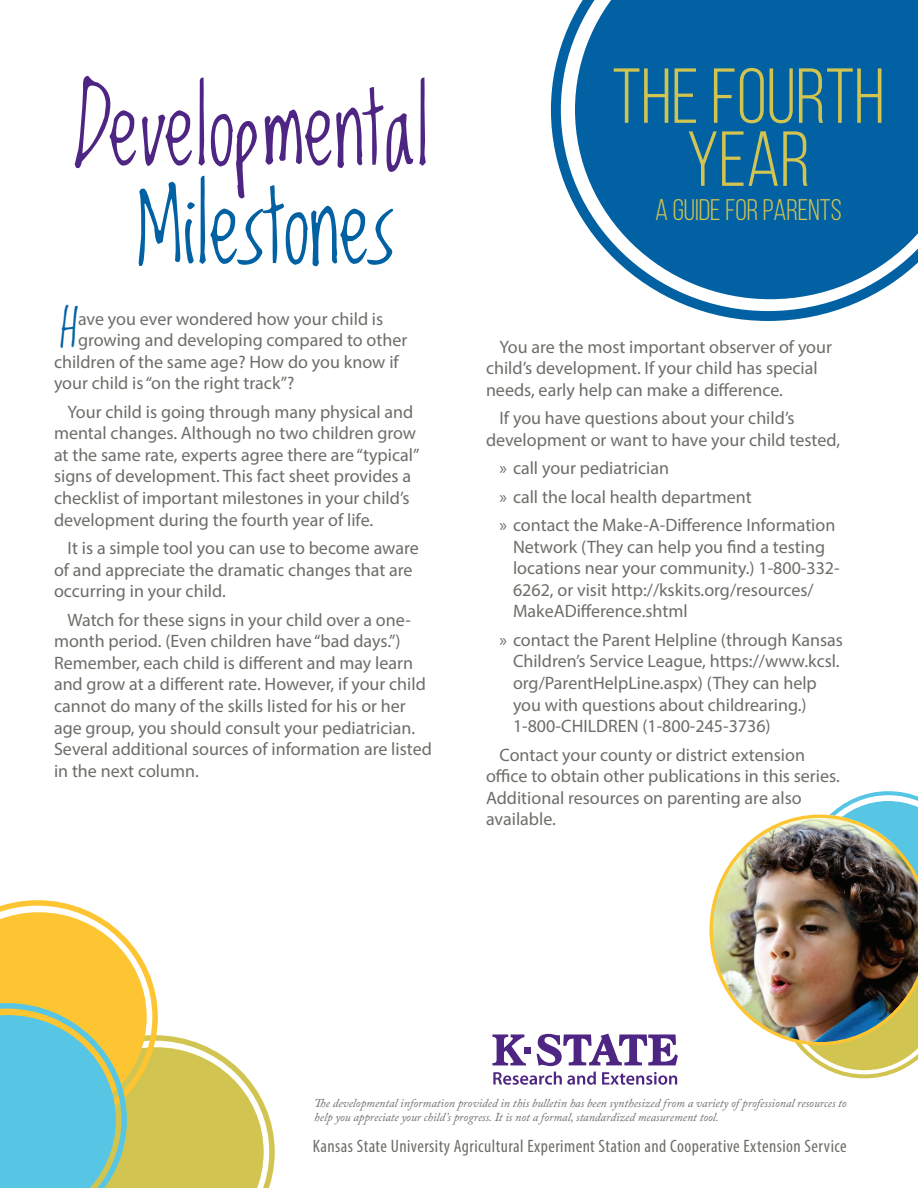
<style>
.page{position:relative;width:918px;height:1188px;background:#fff}
.page>*{position:absolute;margin:0;border:0;box-sizing:border-box;transform-origin:0 0}
.t1{font:88.8px "Lovedbythe King";color:#4e2582}
.t2{font:88.8px "Lovedbythe King";color:#0161a2}
.t3{font:77.85px/63px "Bebas Neue";color:#d2c451;text-align:center}
.Body{font:42px "Lovedbythe King";color:#0161a2}
.t4{font:29.85px "Bebas Neue";color:#d2c451}
.Body-2{font:18px/21.6px "Myriad Pro";color:#6d6d68}
.t5{font:condensed 18px "Myriad Pro";letter-spacing:.025em;color:#6d6d68}
.t6{font:italic 12px/14.4px "Adobe Caslon Pro";color:#6d6d68}
</style>
<div class="page">
<svg style="left:492px;top:1034px;width:39px;height:31px"></svg>
<svg style="left:537px;top:1034px;width:141px;height:32px"></svg>
<svg style="left:493px;top:1072px;width:103px;height:13px"></svg>
<svg style="left:602px;top:1072px;width:75px;height:13px"></svg>
<svg style="left:0;top:900px;width:275px;height:288px"></svg>
<svg style="left:551px;top:0;width:367px;height:321px;fill:#0161a2"></svg>
<svg style="left:797px;top:791px;width:121px;height:287px"></svg>
<img style="left:710px;top:815px;width:208px;height:230px">
<h1 class="t1" style="left:74px;top:82px;width:357px">Developmental</h1>
<h1 class="t2" style="left:136px;top:180px;width:260px">Milestones</h1>
<p class="Body" style="left:61px;top:307px;width:19px">H</p>
<p class="Body-2" style="left:78px;top:307px;width:307px">ave you ever wondered how your child is</p>
<p class="Body-2" style="left:78px;top:329px;width:331px">growing and developing compared to other</p>
<p class="Body-2" style="left:54px;top:351px;width:346px">children of the same age? How do you know if</p>
<p class="Body-2" style="left:54px;top:372px;width:242px">your child is “on the right track”?</p>
<p class="Body-2" style="left:54px;top:401px;width:367px;text-indent:14px">Your child is going through many physical and mental changes. Although no two children grow at the same rate, experts agree there are “typical” signs of development. This fact sheet provides a checklist of important milestones in your child’s development during the fourth year of life.</p>
<p class="Body-2" style="left:54px;top:537px;width:366px;text-indent:14px">It is a simple tool you can use to become aware of and appreciate the dramatic changes that are occurring in your child.</p>
<p class="Body-2" style="left:54px;top:608px;width:379px;text-indent:14px">Watch for these signs in your child over a one&shy;month period. (Even children have “bad days.”)<br>Remember, each child is different and may learn and grow at a different rate. However, if your child cannot do many of the skills listed for his or her age group, you should consult your pediatrician.<br>Several additional sources of information are listed in the next column.</p>
<p class="t3" style="left:612px;top:64px;width:274px">THE FOURTH<br>YEAR</p>
<p class="t4" style="left:655px;top:194px;width:188px">A GUIDE FOR PARENTS</p>
<p class="Body-2" style="left:486px;top:336px;width:348px;text-indent:14px">You are the most important observer of your child’s development. If your child has special needs, early help can make a difference.</p>
<p class="Body-2" style="left:486px;top:407px;width:356px;text-indent:14px">If you have questions about your child’s development or want to have your child tested,</p>
<p class="Body-2" style="left:500px;top:457px;width:171px">» call your pediatrician</p>
<p class="Body-2" style="left:500px;top:486px;width:254px">» call the local health department</p>
<p class="Body-2" style="left:513px;top:514px;width:328px;text-indent:-14px">» contact the Make-A-Difference Information Network (They can help you find a testing locations near your community.) 1-800-332- 6262, or visit http://kskits.org/resources/ MakeADifference.shtml</p>
<p class="Body-2" style="left:513px;top:629px;width:332px;text-indent:-14px">» contact the Parent Helpline (through Kansas Children’s Service League, https://www.kcsl. org/ParentHelpLine.aspx) (They can help you with questions about childrearing.)<br>1-800-CHILDREN (1-800-245-3736)</p>
<p class="Body-2" style="left:486px;top:743px;width:355px;text-indent:14px">Contact your county or district extension office to obtain other publications in this series.<br>Additional resources on parenting are also available.</p>
<p class="t6" style="left:314px;top:1095px;width:534px">The developmental information provided in this bulletin has been synthesized from a variety of professional resources to help you appreciate your child’s progress. It is not a formal, standardized measurement tool.</p>
<p class="t5" style="left:313px;top:1135px;width:536px">Kansas State University Agricultural Experiment Station and Cooperative Extension Service</p>
</div>
